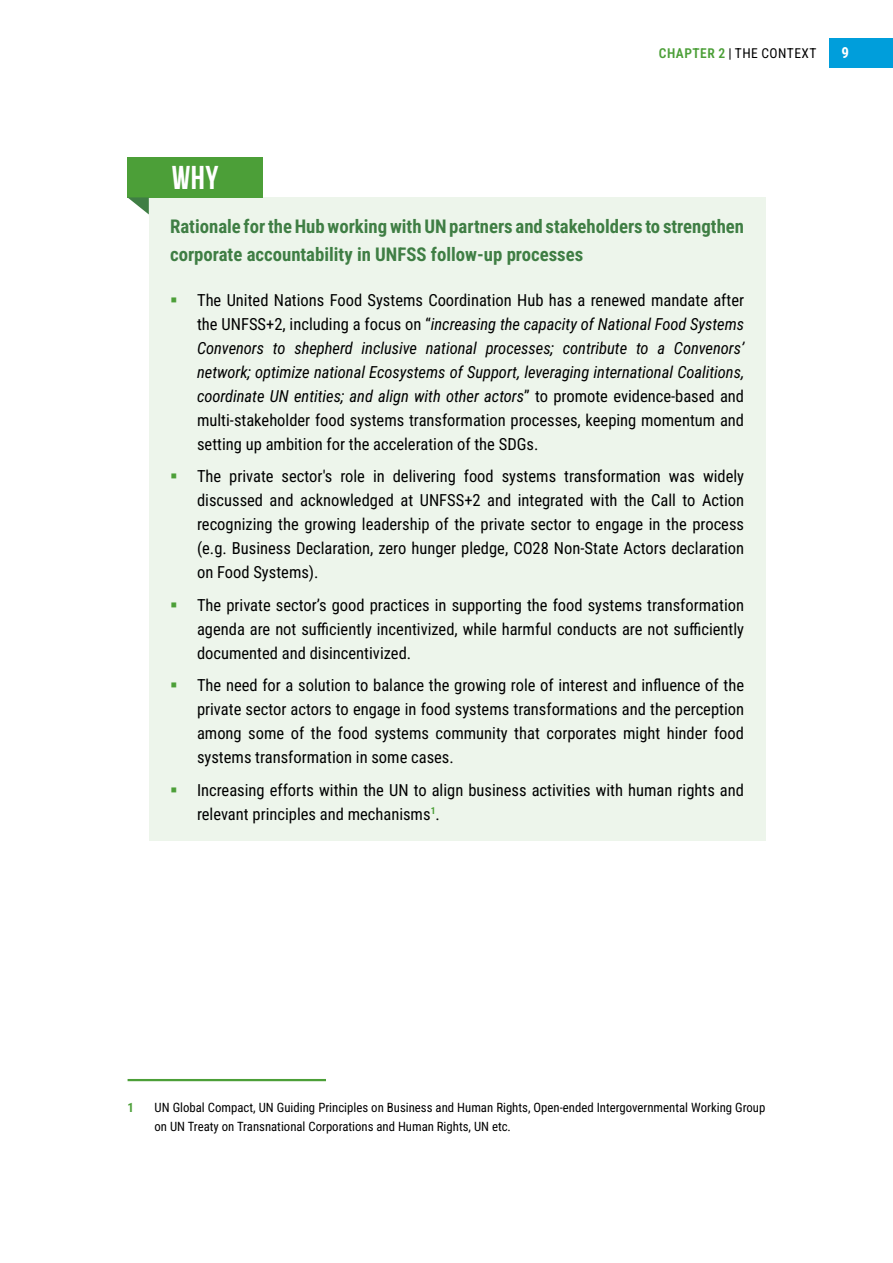
<style>
.page{position:relative;width:893px;height:1263px;background:#fff}
.page>*{position:absolute;margin:0;border:0;box-sizing:border-box;transform-origin:0 0}
.t1{font:700 33px "Bebas Neue";color:#fff}
.t2{font:700 18.75px/27.8px "Roboto Condensed";color:#3f7e44}
.t3{font:16.5px/24px "Roboto Condensed";color:#000;text-align:justify}
.t4{font:700 15px "Roboto Condensed";color:#fff}
.t5{font:13.5px "Roboto Condensed";letter-spacing:.035em;color:#000}
.t6{font:12.75px/19.5px "Roboto Condensed";color:#000}
.t7{font:700 12.75px "Roboto Condensed";color:#4c9f38}
.s1{font-weight:600;color:#4c9f38}
.s2{font-style:italic}
</style>
<div class="page">
<div style="left:829px;top:38px;width:64px;height:29px;background:#009edb"></div>
<div style="left:149px;top:197px;width:616px;height:644px;background:#edf5eb"></div>
<div style="left:128px;top:157px;width:135px;height:40px;background:#4c9f38"></div>
<svg style="left:128px;top:197px;width:21px;height:17px"></svg>
<hr style="left:128px;top:1079px;width:198px;height:2px;background:#4c9f38">
<h1 class="t1" style="left:172px;top:159px;width:48px">Why</h1>
<p class="t5" style="left:659px;top:43px;width:159px"><span class="s1">CHAPTER 2</span> | THE CONTEXT</p>
<p class="t4" style="left:841px;top:42px;width:9px">9</p>
<p class="t2" style="left:170px;top:212px;width:576px">Rationale for the Hub working with UN partners and stakeholders to strengthen corporate accountability in UNFSS follow-up processes</p>
<p class="t3" style="left:197px;top:287px;width:549px">The United Nations Food Systems Coordination Hub has a renewed mandate after the UNFSS+2, including a focus on “<span class="s2">increasing the capacity of National Food Systems Convenors to shepherd inclusive national processes; contribute to a Convenors’ network; optimize national Ecosystems of Support, leveraging international Coalitions, coordinate UN entities; and align with other actors</span>” to promote evidence-based and multi-stakeholder food systems transformation processes, keeping momentum and setting up ambition for the acceleration of the SDGs.</p>
<p class="t3" style="left:197px;top:464px;width:549px">The private sector's role in delivering food systems transformation was widely discussed and acknowledged at UNFSS+2 and integrated with the Call to Action recognizing the growing leadership of the private sector to engage in the process (e.g. Business Declaration, zero hunger pledge, CO28 Non-State Actors declaration on Food Systems).</p>
<p class="t3" style="left:197px;top:592px;width:548px">The private sector’s good practices in supporting the food systems transformation agenda are not sufficiently incentivized, while harmful conducts are not sufficiently documented and disincentivized.</p>
<p class="t3" style="left:197px;top:673px;width:549px">The need for a solution to balance the growing role of interest and influence of the private sector actors to engage in food systems transformations and the perception among some of the food systems community that corporates might hinder food systems transformation in some cases.</p>
<p class="t3" style="left:197px;top:777px;width:549px">Increasing efforts within the UN to align business activities with human rights and relevant principles and mechanisms<sup>1</sup>.</p>
<p class="t7" style="left:128px;top:1098px;width:8px">1</p>
<p class="t6" style="left:155px;top:1097px;width:612px">UN Global Compact, UN Guiding Principles on Business and Human Rights, Open-ended Intergovernmental Working Group on UN Treaty on Transnational Corporations and Human Rights, UN etc.</p>
</div>
